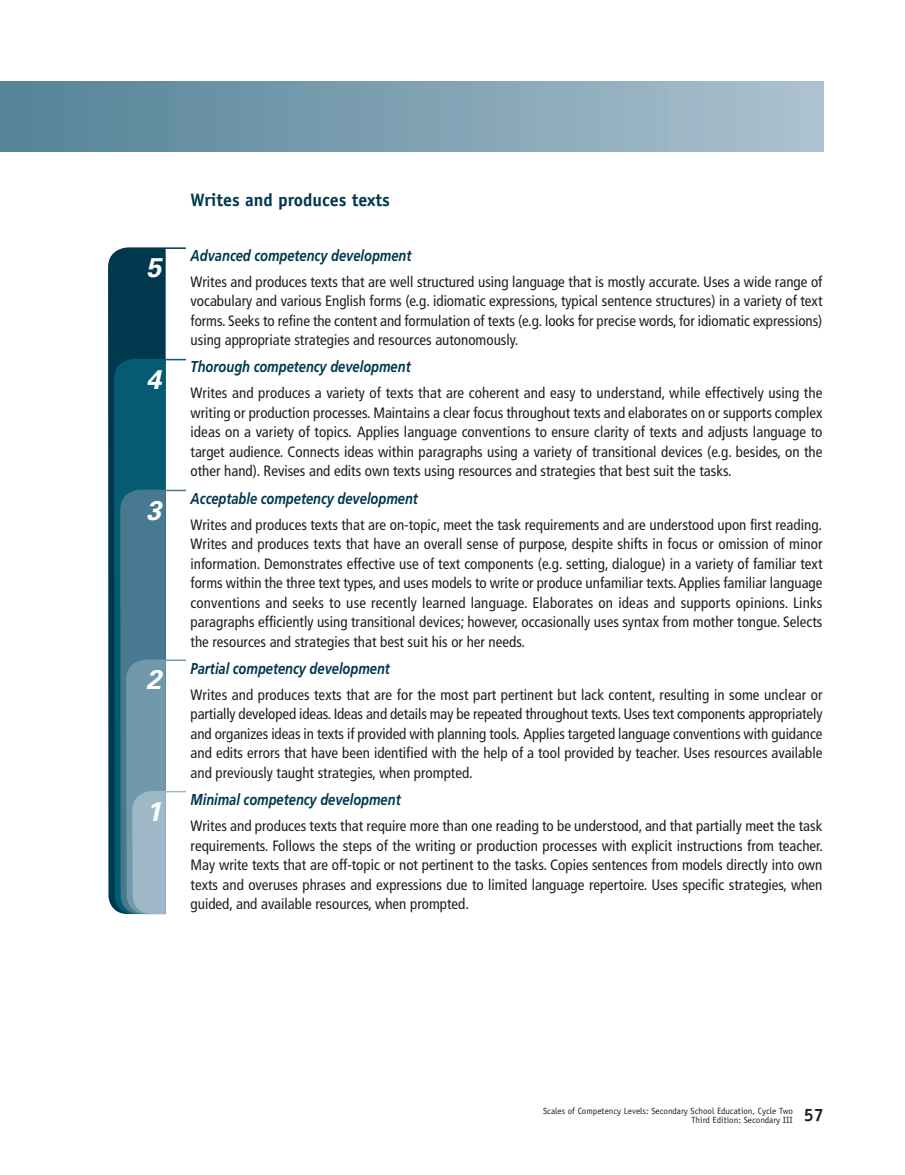
<style>
.page{position:relative;width:905px;height:1175px;background:#fff}
.page>*{position:absolute;margin:0;border:0;box-sizing:border-box;transform-origin:0 0}
.t1{font:italic 700 27px "Univers";color:#fff}
.t2{font:700 18px "Officina Sans";color:#00384e}
.t3{font:700 18px "Officina Sans";color:#231f20}
.t4{font:italic 700 15.75px "Frutiger";color:#00384e;scale:.82 1}
.t5{font:condensed 15px/19.5px "Frutiger";color:#231f20;text-align:justify}
.t6{font:9px/9px "Officina Sans";color:#231f20;text-align:right}
</style>
<div class="page">
<svg style="left:108px;top:247px;width:78px;height:662px;fill:#00384e"></svg>
<svg style="left:114px;top:359px;width:72px;height:555px"></svg>
<div style="left:0;top:81px;width:824px;height:70px;background:linear-gradient(to right,#538298,#acc2cf)"></div>
<h1 class="t1" style="left:146px;top:258px;width:17px">5</h1>
<h1 class="t1" style="left:146px;top:369px;width:17px">4</h1>
<h1 class="t1" style="left:146px;top:500px;width:17px">3</h1>
<h1 class="t1" style="left:146px;top:670px;width:17px">2</h1>
<h1 class="t1" style="left:146px;top:801px;width:17px">1</h1>
<p class="t2" style="left:190px;top:193px;width:201px">Writes and produces texts</p>
<p class="t4" style="left:190px;top:249px;width:271px">Advanced competency development</p>
<p class="t5" style="left:190px;top:273px;width:633px">Writes and produces texts that are well structured using language that is mostly accurate. Uses a wide range of vocabulary and various English forms (e.g. idiomatic expressions, typical sentence structures) in a variety of text forms. Seeks to refine the content and formulation of texts (e.g. looks for precise words, for idiomatic expressions) using appropriate strategies and resources autonomously.</p>
<p class="t4" style="left:190px;top:361px;width:270px">Thorough competency development</p>
<p class="t5" style="left:190px;top:385px;width:633px">Writes and produces a variety of texts that are coherent and easy to understand, while effectively using the writing or production processes. Maintains a clear focus throughout texts and elaborates on or supports complex ideas on a variety of topics. Applies language conventions to ensure clarity of texts and adjusts language to target audience. Connects ideas within paragraphs using a variety of transitional devices (e.g. besides, on the other hand). Revises and edits own texts using resources and strategies that best suit the tasks.</p>
<p class="t4" style="left:190px;top:492px;width:279px">Acceptable competency development</p>
<p class="t5" style="left:190px;top:516px;width:633px">Writes and produces texts that are on-topic, meet the task requirements and are understood upon first reading.<br>Writes and produces texts that have an overall sense of purpose, despite shifts in focus or omission of minor information. Demonstrates effective use of text components (e.g. setting, dialogue) in a variety of familiar text forms within the three text types, and uses models to write or produce unfamiliar texts.Applies familiar language conventions and seeks to use recently learned language. Elaborates on ideas and supports opinions. Links paragraphs efficiently using transitional devices; however, occasionally uses syntax from mother tongue. Selects the resources and strategies that best suit his or her needs.</p>
<p class="t4" style="left:190px;top:662px;width:244px">Partial competency development</p>
<p class="t5" style="left:190px;top:686px;width:633px">Writes and produces texts that are for the most part pertinent but lack content, resulting in some unclear or partially developed ideas. Ideas and details may be repeated throughout texts. Uses text components appropriately and organizes ideas in texts if provided with planning tools. Applies targeted language conventions with guidance and edits errors that have been identified with the help of a tool provided by teacher. Uses resources available and previously taught strategies, when prompted.</p>
<p class="t4" style="left:190px;top:793px;width:258px">Minimal competency development</p>
<p class="t5" style="left:190px;top:817px;width:634px">Writes and produces texts that require more than one reading to be understood, and that partially meet the task requirements. Follows the steps of the writing or production processes with explicit instructions from teacher.<br>May write texts that are off-topic or not pertinent to the tasks. Copies sentences from models directly into own texts and overuses phrases and expressions due to limited language repertoire. Uses specific strategies, when guided, and available resources, when prompted.</p>
<p class="t6" style="left:543px;top:1107px;width:251px">Scales of Competency Levels: Secondary School Education, Cycle Two<br>Third Edition: Secondary III</p>
<p class="t3" style="left:804px;top:1107px;width:21px">57</p>
</div>
